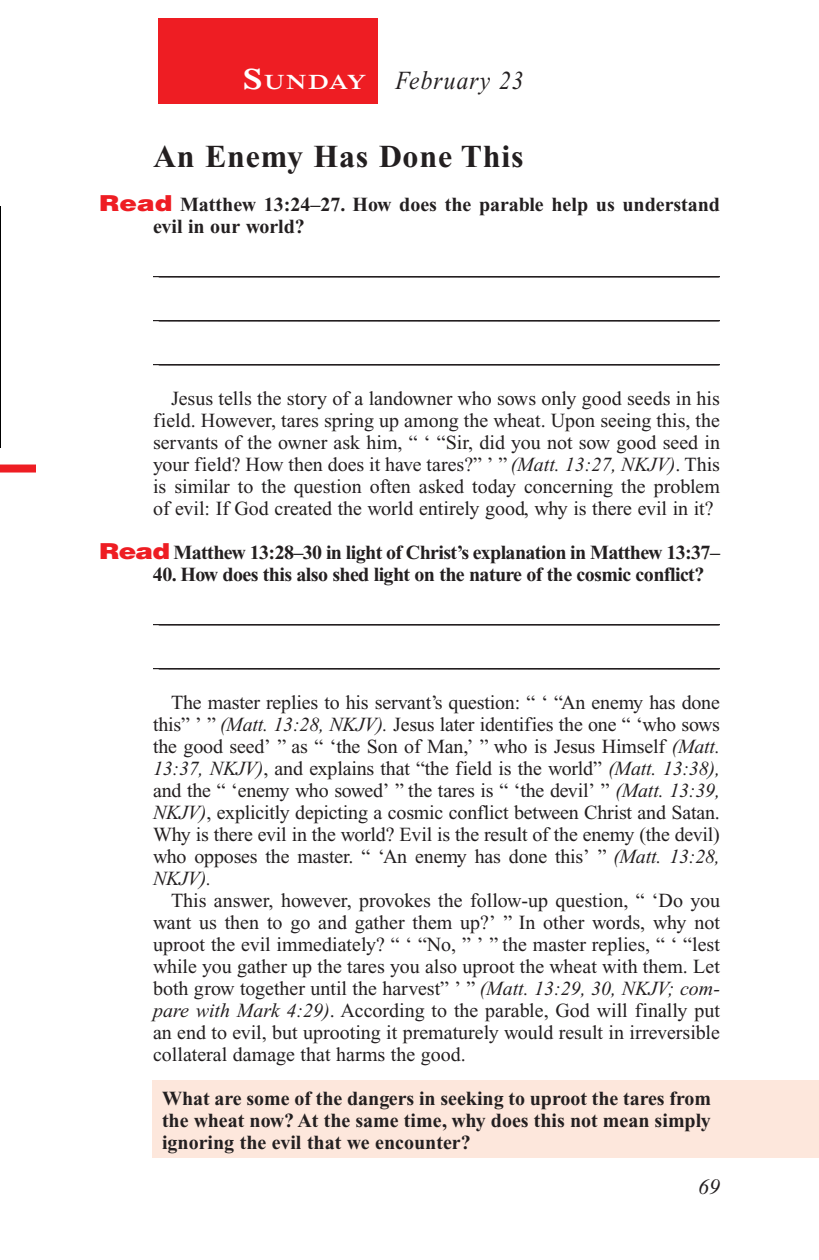
<style>
.page{position:relative;width:819px;height:1260px;background:#fff}
.page>*{position:absolute;margin:0;border:0;box-sizing:border-box;transform-origin:0 0}
.Head{font:700 32px "Times New Roman PS Std";letter-spacing:.025em;color:#231f20}
.Lesson_Dates{font:italic 26px "Times New Roman PS Std";letter-spacing:.05em;color:#231f20;scale:.9 1}
.t1{font:italic 22px "Times New Roman PS Std";color:#231f20}
.Daily_Header{font:600 21px "Times NRMT Std";letter-spacing:.045em;color:#fff;scale:1.1 1}
.Body{font:20px/22px "Times New Roman PS Std";color:#231f20;text-align:justify}
.Blank_Lines{font:20px "Times New Roman PS Std";color:#231f20}
.x-screened_box-text{font:700 20px/22px "Times New Roman PS Std";color:#231f20;text-align:justify}
.Question{font:700 20px "Times New Roman PS Std";letter-spacing:-.03em;color:#231f20}
.Question_NO_SB{font:700 20px/22px "Times New Roman PS Std";color:#231f20}
.s1{font-size:30px}
.s2{font-family:"Helvetica LT Std";font-weight:900;font-size:22px;color:#ee1d23}
.s3{font-style:italic}
</style>
<div class="page">
<div style="left:158px;top:18px;width:220px;height:86px;background:#ee1d23"></div>
<div style="left:153px;top:1081px;width:666px;height:77px;background:#fde7dc"></div>
<div style="left:0;top:465px;width:36px;height:8px;background:#ee1d23"></div>
<hr style="left:153px;top:276px;width:567px;height:1px;background:#231f20">
<hr style="left:153px;top:320px;width:567px;height:1px;background:#231f20">
<hr style="left:153px;top:364px;width:567px;height:1px;background:#231f20">
<hr style="left:153px;top:624px;width:567px;height:1px;background:#231f20">
<hr style="left:153px;top:668px;width:567px;height:1px;background:#231f20">
<img style="left:0;top:206px;width:1px;height:241px">
<p class="Daily_Header" style="left:243px;top:70px;width:114px"><span class="s1">S</span>UNDAY</p>
<p class="Lesson_Dates" style="left:396px;top:66px;width:144px">February 23</p>
<p class="Head" style="left:153px;top:138px;width:372px">An Enemy Has Done This</p>
<p class="Question_NO_SB" style="left:153px;top:193px;width:569px;text-indent:-54px"><span class="s2">Read</span> Matthew 13:24–27. How does the parable help us understand evil in our world?</p>
<p class="Blank_Lines" style="left:159px;top:257px;width:561px">________________________________________________________</p>
<p class="Blank_Lines" style="left:159px;top:301px;width:561px">________________________________________________________</p>
<p class="Blank_Lines" style="left:159px;top:345px;width:561px">________________________________________________________</p>
<p class="Body" style="left:153px;top:387px;width:569px;text-align:left;text-indent:18px">Jesus tells the story of a landowner who sows only good seeds in his field. However, tares spring up among the wheat. Upon seeing this, the servants of the owner ask him, “ ‘ “Sir, did you not sow good seed in your field? How then does it have tares?” ’ ” <span class="s3">(Matt. 13:27, NKJV)</span>. This is similar to the question often asked today concerning the problem of evil: If God created the world entirely good, why is there evil in it?</p>
<p class="Question" style="left:99px;top:541px;width:623px"><span class="s2">Read</span> Matthew 13:28–30 in light of Christ’s explanation in Matthew 13:37–</p>
<p class="Question" style="left:153px;top:563px;width:553px">40. How does this also shed light on the nature of the cosmic conflict?</p>
<p class="Blank_Lines" style="left:159px;top:605px;width:561px">________________________________________________________</p>
<p class="Blank_Lines" style="left:159px;top:649px;width:561px">________________________________________________________</p>
<p class="Body" style="left:153px;top:691px;width:569px;text-indent:18px">The master replies to his servant’s question: “ ‘ “An enemy has done this” ’ ” <span class="s3">(Matt. 13:28, NKJV).</span> Jesus later identifies the one “ ‘who sows the good seed’ ” as “ ‘the Son of Man,’ ” who is Jesus Himself <span class="s3">(Matt.<br>13:37, NKJV)</span>, and explains that “the field is the world” <span class="s3">(Matt. 13:38), </span>and the “ ‘enemy who sowed’ ” the tares is “ ‘the devil’ ” <span class="s3">(Matt. 13:39, NKJV)</span>, explicitly depicting a cosmic conflict between Christ and Satan.<br>Why is there evil in the world? Evil is the result of the enemy (the devil) who opposes the master. “ ‘An enemy has done this’ ” <span class="s3">(Matt. 13:28, NKJV).</span></p>
<p class="Body" style="left:153px;top:889px;width:568px;text-indent:18px">This answer, however, provokes the follow-up question, “ ‘Do you want us then to go and gather them up?’ ” In other words, why not uproot the evil immediately? “ ‘ “No, ” ’ ” the master replies, “ ‘ “lest while you gather up the tares you also uproot the wheat with them. Let both grow together until the harvest” ’ ” <span class="s3">(Matt. 13:29, 30, NKJV; com&shy;pare with Mark 4:29)</span>. According to the parable, God will finally put an end to evil, but uprooting it prematurely would result in irreversible collateral damage that harms the good.</p>
<p class="x-screened_box-text" style="left:162px;top:1087px;width:551px">What are some of the dangers in seeking to uproot the tares from the wheat now? At the same time, why does this not mean simply ignoring the evil that we encounter?</p>
<p class="t1" style="left:698px;top:1175px;width:23px">69</p>
</div>
